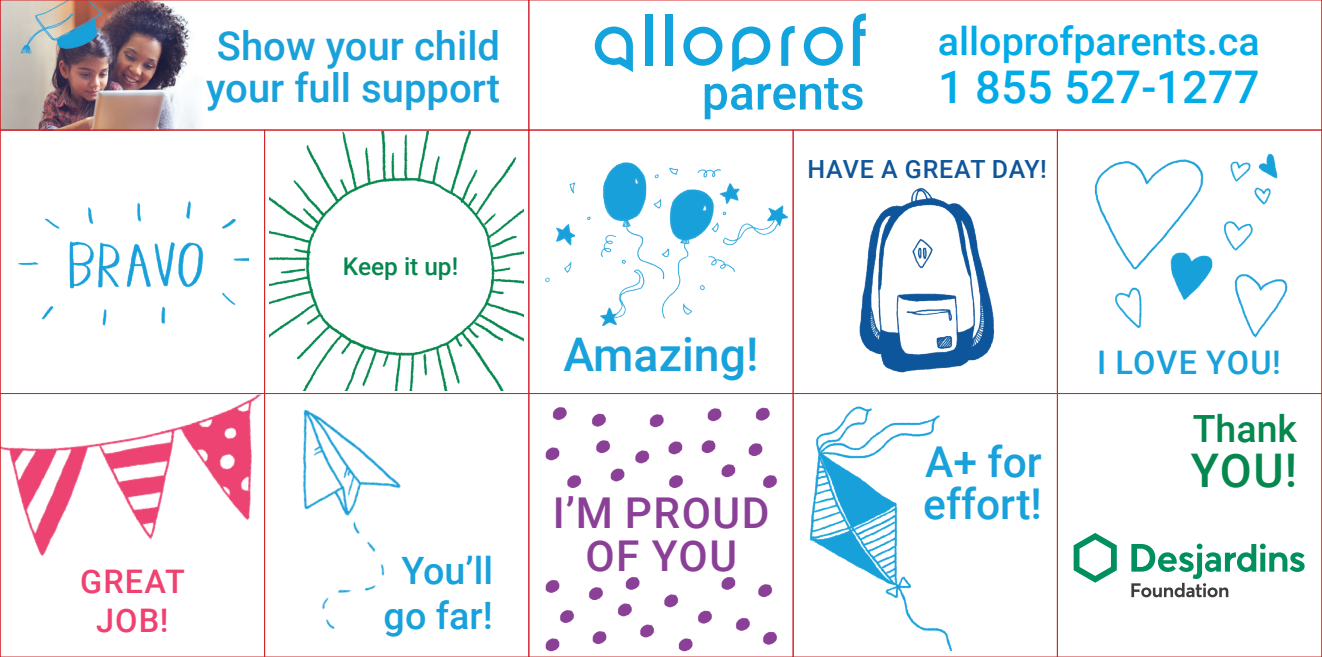
<style>
.page{position:relative;width:1322px;height:657px;background:#fff}
.page>*{position:absolute;margin:0;border:0;box-sizing:border-box;transform-origin:0 0}
.t1{font:500 46.5px "Roboto";color:#19a1db}
.t2{font:500 46.5px "Roboto";color:#05874e}
.t3{font:500 45px "Roboto";color:#00abe7}
.t4{font:500 42.5px/42.5px "Roboto";letter-spacing:.035em;color:#8b4097;text-align:center}
.t5{font:500 42.5px/42.5px "Roboto";color:#19a1db}
.t6{font:500 40px/42.5px "Roboto";color:#19a1db}
.t7{font:500 39px "Roboto";color:#00abe7}
.t8{font:500 37.75px/45px "Roboto";color:#19a1db;text-align:center}
.t9{font:500 37.5px "Roboto";color:#05874e}
.t10{font:500 32.5px/39px "Roboto";letter-spacing:.035em;color:#ef4271;text-align:center}
.t11{font:500 32.5px "Roboto";letter-spacing:.025em;color:#19a1db}
.t12{font:500 25px "Roboto";letter-spacing:.035em;color:#0f569a}
.t13{font:500 24.5px "Roboto";color:#05874e}
</style>
<div class="page">
<img style="left:269px;top:132px;width:255px;height:259px">
<img style="left:2px;top:2px;width:196px;height:126px">
<img style="left:18px;top:201px;width:231px;height:125px">
<img style="left:2px;top:395px;width:259px;height:161px">
<img style="left:302px;top:409px;width:99px;height:221px">
<img style="left:545px;top:407px;width:232px;height:245px">
<img style="left:809px;top:406px;width:144px;height:245px">
<img style="left:859px;top:187px;width:136px;height:186px">
<img style="left:545px;top:163px;width:243px;height:162px">
<img style="left:1094px;top:153px;width:194px;height:185px">
<svg style="left:705px;top:78px;width:157px;height:41px"></svg>
<svg style="left:683px;top:27px;width:39px;height:39px"></svg>
<svg style="left:804px;top:27px;width:39px;height:39px"></svg>
<div style="left:645px;top:14px;width:7px;height:52px;background:#13a3dd"></div>
<div style="left:665px;top:14px;width:7px;height:52px;background:#13a3dd"></div>
<svg style="left:732px;top:27px;width:38px;height:45px"></svg>
<svg style="left:594px;top:27px;width:39px;height:45px"></svg>
<svg style="left:853px;top:13px;width:13px;height:53px"></svg>
<svg style="left:781px;top:26px;width:14px;height:40px"></svg>
<svg style="left:1073px;top:533px;width:43px;height:50px"></svg>
<svg style="left:1131px;top:544px;width:173px;height:53px"></svg>
<div style="left:0;top:0;width:529px;height:130px;border:1px solid #d1232a"></div>
<div style="left:0;top:130px;width:265px;height:264px;border:1px solid #d1232a"></div>
<div style="left:0;top:393px;width:265px;height:264px;border:1px solid #d1232a"></div>
<div style="left:264px;top:130px;width:265px;height:264px;border:1px solid #d1232a"></div>
<div style="left:264px;top:393px;width:265px;height:264px;border:1px solid #d1232a"></div>
<div style="left:528px;top:130px;width:265px;height:264px;border:1px solid #d1232a"></div>
<div style="left:528px;top:393px;width:265px;height:264px;border:1px solid #d1232a"></div>
<div style="left:793px;top:130px;width:264px;height:264px;border:1px solid #d1232a"></div>
<div style="left:793px;top:393px;width:264px;height:264px;border:1px solid #d1232a"></div>
<div style="left:1057px;top:130px;width:265px;height:264px;border:1px solid #d1232a"></div>
<div style="left:1057px;top:393px;width:265px;height:264px;border:1px solid #d1232a"></div>
<p class="t6" style="left:206px;top:23px;width:296px">Show your child your full support</p>
<p class="t13" style="left:343px;top:249px;width:117px">Keep it up!</p>
<p class="t10" style="left:80px;top:560px;width:106px">GREAT<br>JOB!</p>
<p class="t8" style="left:384px;top:547px;width:111px">You’ll go far!</p>
<p class="t7" style="left:938px;top:14px;width:323px">alloprofparents.ca</p>
<p class="t3" style="left:938px;top:55px;width:323px">1 855 527-1277</p>
<p class="t12" style="left:807px;top:152px;width:241px">HAVE A GREAT DAY!</p>
<p class="t1" style="left:563px;top:322px;width:196px">Amazing!</p>
<p class="t4" style="left:553px;top:490px;width:218px">I’M PROUD<br>OF YOU</p>
<p class="t5" style="left:923px;top:439px;width:120px">A+ for effort!</p>
<p class="t11" style="left:1097px;top:339px;width:185px">I LOVE YOU!</p>
<p class="t9" style="left:1192px;top:402px;width:106px">Thank</p>
<p class="t2" style="left:1190px;top:438px;width:108px">YOU!</p>
</div>
